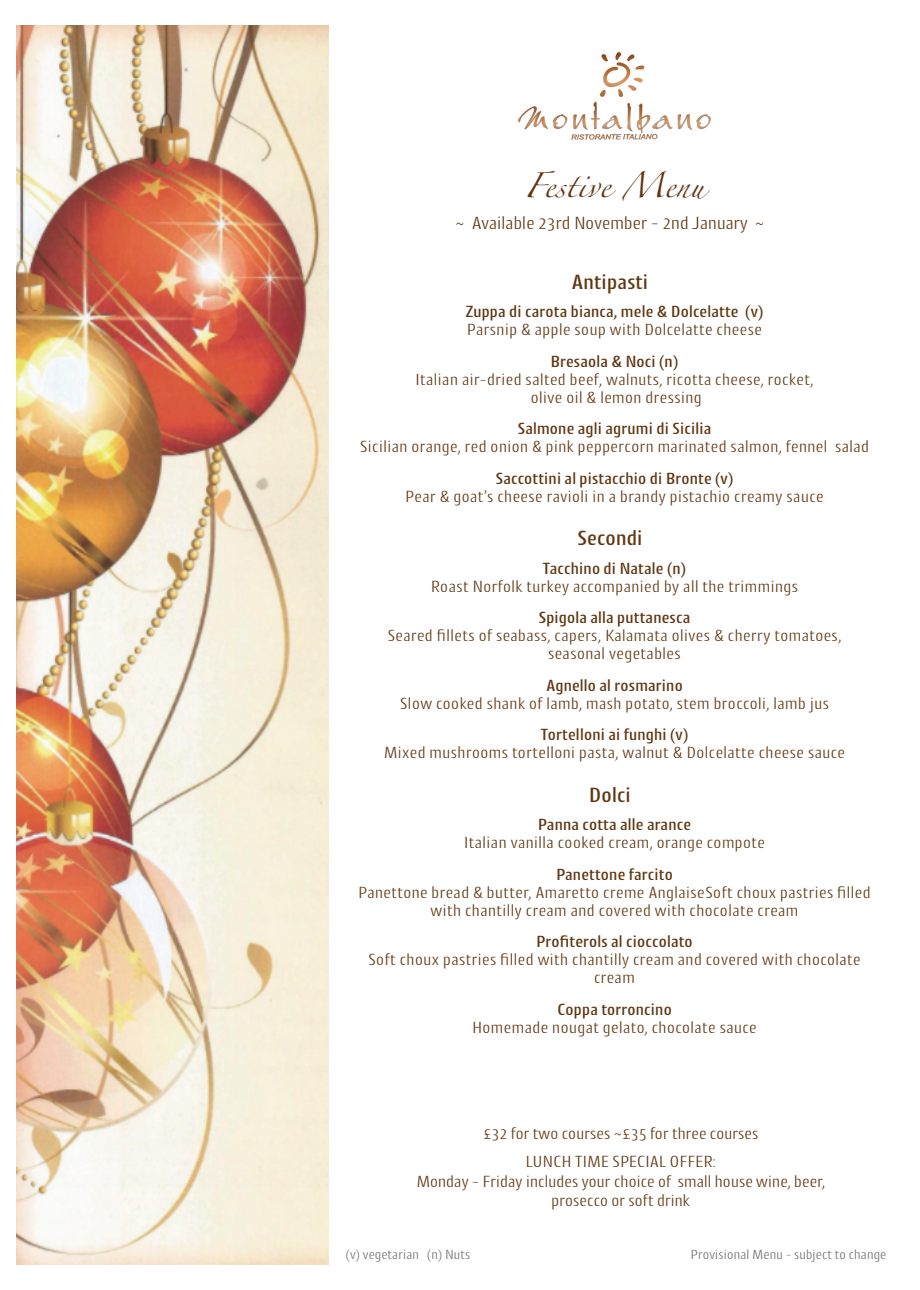
<style>
.page{position:relative;width:920px;height:1290px;background:#fff}
.page>*{position:absolute;margin:0;border:0;box-sizing:border-box;transform-origin:0 0}
.t1{font:22.5px "Zapfino";color:#603711}
.t2{font:500 21px "Cantiga";color:#603711}
.t3{font:300 18px "Cantiga";color:#603711}
.t4{font:300 16.5px/18px "Cantiga";letter-spacing:.02em;color:#603711;text-align:center}
.t5{font:500 16.5px "Cantiga";color:#603711}
.t6{font:300 16.5px/27.6px "Cantiga";color:#603711;text-align:center}
.t7{font:300 13.5px "Cantiga";color:#726f70}
.s1{font-weight:500}
.s2{font-weight:500;color:#5f3812}
</style>
<div class="page">
<img style="left:17px;top:25px;width:311px;height:1240px">
<img style="left:518px;top:52px;width:193px;height:88px">
<h1 class="t1" style="left:524px;top:176px;width:182px">Festive Menu</h1>
<p class="t3" style="left:456px;top:212px;width:310px">~ Available 23rd November - 2nd January ~</p>
<p class="t2" style="left:572px;top:269px;width:78px">Antipasti</p>
<p class="t5" style="left:465px;top:301px;width:300px">Zuppa di carota bianca, mele &amp; Dolcelatte (v)</p>
<p class="t4" style="left:467px;top:320px;width:297px">Parsnip &amp; apple soup with Dolcelatte cheese</p>
<p class="t5" style="left:550px;top:351px;width:129px">Bresaola &amp; Noci (n)</p>
<p class="t4" style="left:415px;top:370px;width:400px">Italian air-dried salted beef, walnuts, ricotta cheese, rocket, olive oil &amp; lemon dressing</p>
<p class="t5" style="left:517px;top:418px;width:196px">Salmone agli agrumi di Sicilia</p>
<p class="t4" style="left:360px;top:437px;width:511px">Sicilian orange, red onion &amp; pink peppercorn marinated salmon, fennel salad</p>
<p class="t5" style="left:495px;top:468px;width:240px">Saccottini al pistacchio di Bronte (v)</p>
<p class="t4" style="left:405px;top:487px;width:420px">Pear &amp; goat’s cheese ravioli in a brandy pistachio creamy sauce</p>
<p class="t2" style="left:577px;top:525px;width:67px">Secondi</p>
<p class="t5" style="left:543px;top:558px;width:145px">Tacchino di Natale (n)</p>
<p class="t4" style="left:431px;top:577px;width:369px">Roast Norfolk turkey accompanied by all the trimmings</p>
<p class="t5" style="left:538px;top:607px;width:154px">Spigola alla puttanesca</p>
<p class="t4" style="left:387px;top:626px;width:455px">Seared fillets of seabass, capers, Kalamata olives &amp; cherry tomatoes, seasonal vegetables</p>
<p class="t5" style="left:546px;top:675px;width:138px">Agnello al rosmarino</p>
<p class="t4" style="left:400px;top:687px;width:431px;line-height:31.5px">Slow cooked shank of lamb, mash potato, stem broccoli, lamb jus<br><span class="s1">Tortelloni ai funghi (v</span><span class="s2">)</span></p>
<p class="t4" style="left:384px;top:743px;width:463px">Mixed mushrooms tortelloni pasta, walnut &amp; Dolcelatte cheese sauce</p>
<p class="t2" style="left:589px;top:782px;width:44px">Dolci</p>
<p class="t5" style="left:538px;top:814px;width:155px">Panna cotta alle arance</p>
<p class="t4" style="left:464px;top:833px;width:303px">Italian vanilla cooked cream, orange compote</p>
<p class="t5" style="left:556px;top:864px;width:118px">Panettone farcito</p>
<p class="t4" style="left:358px;top:883px;width:514px">Panettone bread &amp; butter, Amaretto creme AnglaiseSoft choux pastries filled with chantilly cream and covered with chocolate cream</p>
<p class="t5" style="left:536px;top:931px;width:158px">Profiterols al cioccolato</p>
<p class="t4" style="left:368px;top:950px;width:494px">Soft choux pastries filled with chantilly cream and covered with chocolate cream</p>
<p class="t5" style="left:557px;top:999px;width:116px">Coppa torroncino</p>
<p class="t4" style="left:472px;top:1018px;width:286px">Homemade nougat gelato, chocolate sauce</p>
<p class="t6" style="left:483px;top:1119px;width:277px">£32 for two courses ~£35 for three courses<br>LUNCH TIME SPECIAL OFFER:</p>
<p class="t6" style="left:416px;top:1170px;width:410px;line-height:19.8px">Monday - Friday includes your choice of small house wine, beer, prosecco or soft drink</p>
<p class="t7" style="left:691px;top:1246px;width:197px">Provisional Menu - subject to change</p>
<p class="t7" style="left:346px;top:1246px;width:126px">(v) vegetarian (n) Nuts</p>
</div>
